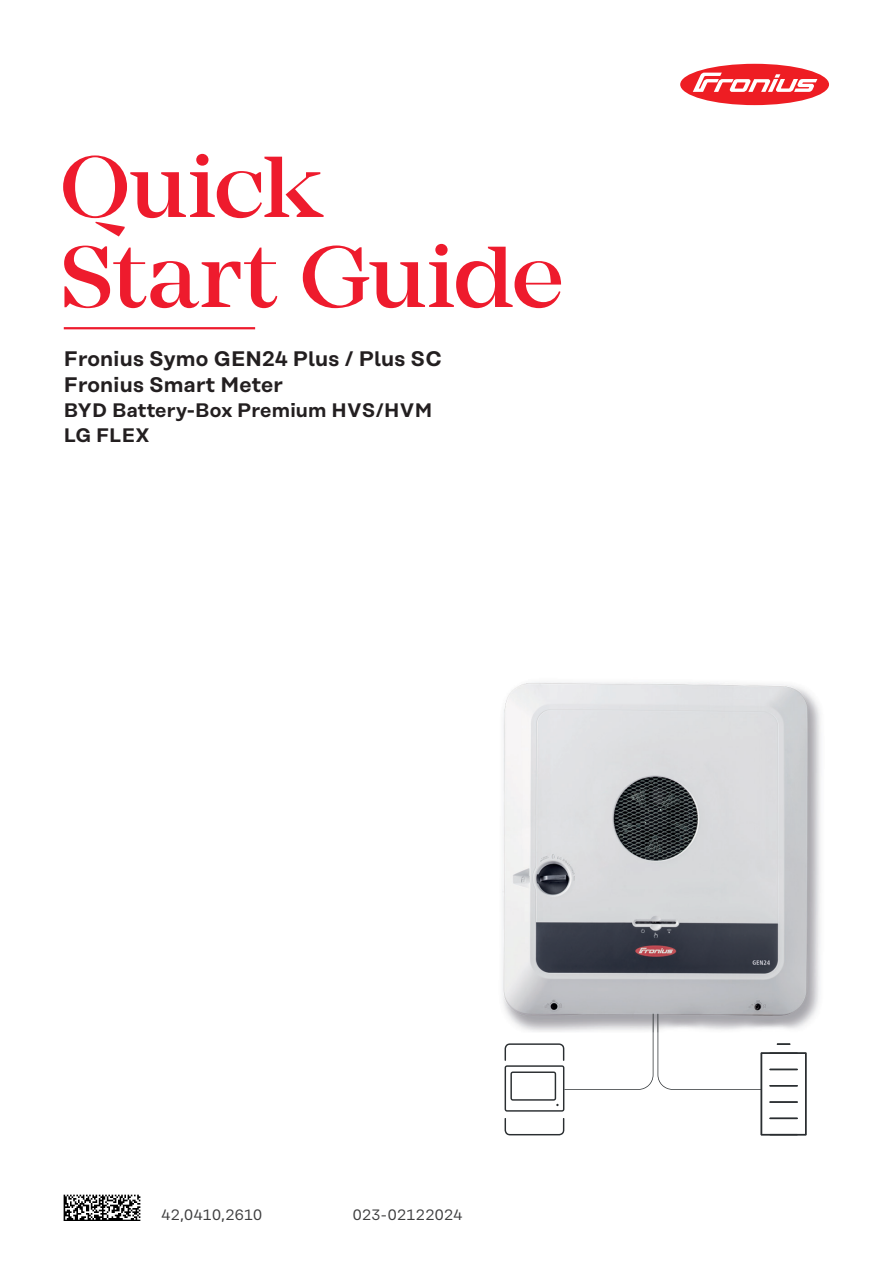
<style>
.page{position:relative;width:893px;height:1263px;background:#fff}
.page>*{position:absolute;margin:0;border:0;box-sizing:border-box;transform-origin:0 0}
.t1{font:500 90px/90px "Mirador";letter-spacing:-.015em;color:#ee1b2d}
.t2{font:600 21px "Rational Text";letter-spacing:.01em;color:#231f20}
.t3{font:600 19.5px "Rational Text";letter-spacing:.01em;color:#231f20}
.Art_Nr__and_Version{font:15px "Rational Text";letter-spacing:.025em;color:#3e3e3f}
</style>
<div class="page">
<hr style="left:64px;top:327px;width:191px;height:2px;background:#ee1b2d">
<div style="left:680px;top:64px;width:149px;height:41px;background:#ee1d23;border-radius:50%"></div>
<svg style="left:693px;top:73px;width:124px;height:19px"></svg>
<img style="left:502px;top:682px;width:319px;height:341px">
<svg style="left:505px;top:1013px;width:301px;height:122px"></svg>
<img style="left:64px;top:1195px;width:76px;height:25px">
<p class="t1" style="left:60px;top:143px;width:506px">Quick<br>Start Guide</p>
<p class="t2" style="left:64px;top:346px;width:380px">Fronius Symo GEN24 Plus / Plus SC</p>
<p class="t2" style="left:64px;top:372px;width:221px">Fronius Smart Meter</p>
<p class="t3" style="left:64px;top:398px;width:370px">BYD Battery-Box Premium HVS/HVM</p>
<p class="t3" style="left:64px;top:423px;width:87px">LG FLEX</p>
<p class="Art_Nr__and_Version" style="left:162px;top:1207px;width:102px">42,0410,2610</p>
<p class="Art_Nr__and_Version" style="left:353px;top:1207px;width:111px">023-02122024</p>
</div>
